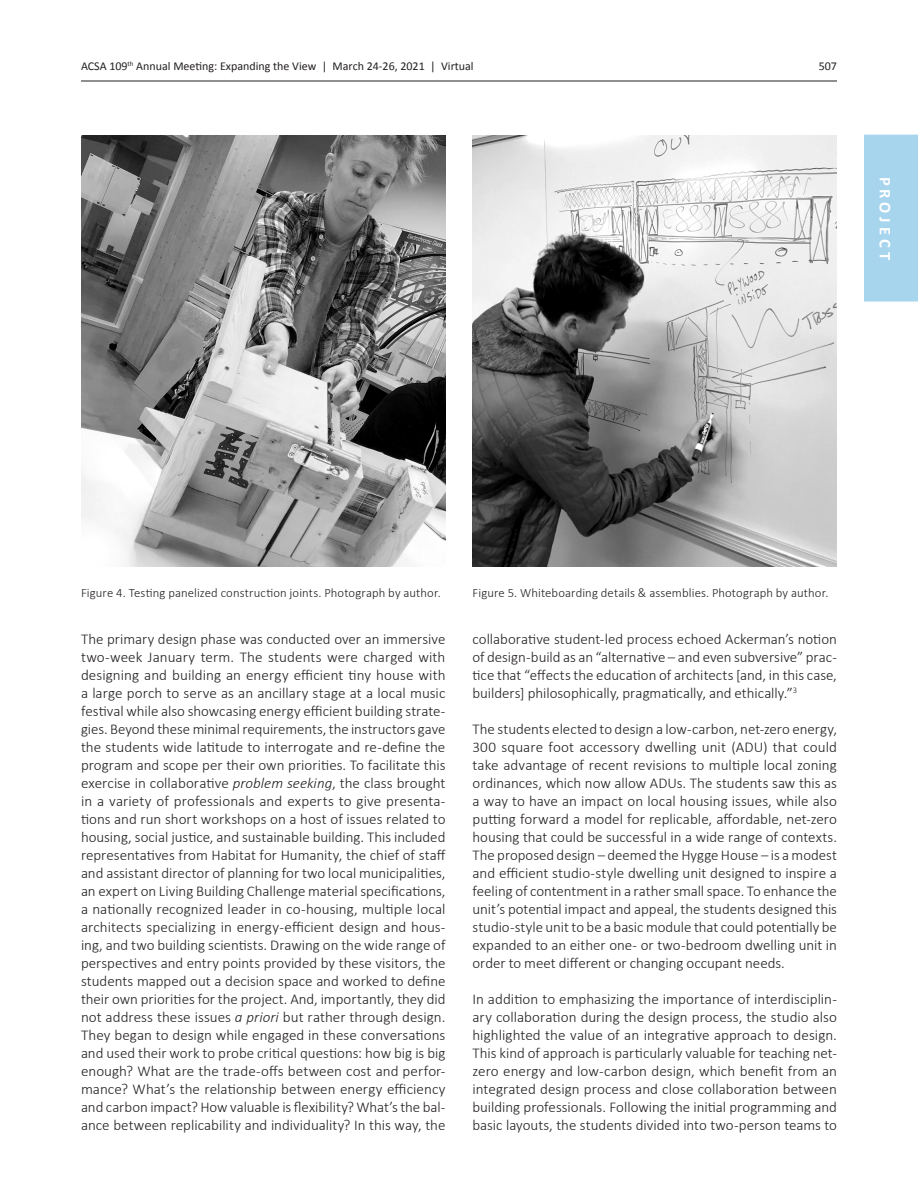
<style>
.page{position:relative;width:918px;height:1188px;background:#fff}
.page>*{position:absolute;margin:0;border:0;box-sizing:border-box;transform-origin:0 0}
.t1{font:700 16.5px "Calibri";letter-spacing:.235em;color:#fff}
._06_Main_Body_Text{font:300 15px/18px "Calibri";color:#231f20;text-align:justify}
._07_Caption_Text{font:300 12.75px "Calibri";letter-spacing:.01em;color:#231f20}
.t2{font:12px "Calibri";color:#231f20}
.s1{font-style:italic}
</style>
<div class="page">
<hr style="left:81px;top:81px;width:756px;height:1px;background:#231f20">
<div style="left:864px;top:135px;width:54px;height:167px;background:#a7d5ee"></div>
<img style="left:472px;top:135px;width:365px;height:432px">
<img style="left:81px;top:135px;width:365px;height:432px">
<p class="t2" style="left:81px;top:58px;width:394px">ACSA 109<sup>th</sup> Annual Meeting: Expanding the View | March 24-26, 2021 | Virtual</p>
<p class="t2" style="left:819px;top:58px;width:20px">507</p>
<p class="t1" style="left:896px;top:177px;width:85px;rotate:90deg">PROJECT</p>
<p class="_07_Caption_Text" style="left:81px;top:585px;width:361px">Figure 4. Testing panelized construction joints. Photograph by author.</p>
<p class="_07_Caption_Text" style="left:472px;top:585px;width:357px">Figure 5. Whiteboarding details &amp; assemblies. Photograph by author.</p>
<p class="_06_Main_Body_Text" style="left:81px;top:629px;width:366px">The primary design phase was conducted over an immersive two-week January term. The students were charged with designing and building an energy efficient tiny house with a large porch to serve as an ancillary stage at a local music festival while also showcasing energy efficient building strate&shy;gies. Beyond these minimal requirements, the instructors gave the students wide latitude to interrogate and re-define the program and scope per their own priorities. To facilitate this exercise in collaborative <span class="s1">problem seeking</span>, the class brought in a variety of professionals and experts to give presenta&shy;tions and run short workshops on a host of issues related to housing, social justice, and sustainable building. This included representatives from Habitat for Humanity, the chief of staff and assistant director of planning for two local municipalities, an expert on Living Building Challenge material specifications, a nationally recognized leader in co-housing, multiple local architects specializing in energy-efficient design and hous&shy;ing, and two building scientists. Drawing on the wide range of perspectives and entry points provided by these visitors, the students mapped out a decision space and worked to define their own priorities for the project. And, importantly, they did not address these issues <span class="s1">a priori</span> but rather through design.<br>They began to design while engaged in these conversations and used their work to probe critical questions: how big is big enough? What are the trade-offs between cost and perfor&shy;mance? What’s the relationship between energy efficiency and carbon impact? How valuable is flexibility? What’s the bal&shy;ance between replicability and individuality? In this way, the</p>
<p class="_06_Main_Body_Text" style="left:472px;top:629px;width:366px">collaborative student-led process echoed Ackerman’s notion of design-build as an “alternative – and even subversive” prac&shy;tice that “effects the education of architects [and, in this case, builders] philosophically, pragmatically, and ethically.”<sup>3</sup></p>
<p class="_06_Main_Body_Text" style="left:472px;top:719px;width:366px">The students elected to design a low-carbon, net-zero energy, 300 square foot accessory dwelling unit (ADU) that could take advantage of recent revisions to multiple local zoning ordinances, which now allow ADUs. The students saw this as a way to have an impact on local housing issues, while also putting forward a model for replicable, affordable, net-zero housing that could be successful in a wide range of contexts.<br>The proposed design – deemed the Hygge House – is a modest and efficient studio-style dwelling unit designed to inspire a feeling of contentment in a rather small space. To enhance the unit’s potential impact and appeal, the students designed this studio-style unit to be a basic module that could potentially be expanded to an either one- or two-bedroom dwelling unit in order to meet different or changing occupant needs.</p>
<p class="_06_Main_Body_Text" style="left:472px;top:989px;width:366px">In addition to emphasizing the importance of interdisciplin&shy;ary collaboration during the design process, the studio also highlighted the value of an integrative approach to design.<br>This kind of approach is particularly valuable for teaching net&shy;zero energy and low-carbon design, which benefit from an integrated design process and close collaboration between building professionals. Following the initial programming and basic layouts, the students divided into two-person teams to</p>
</div>
